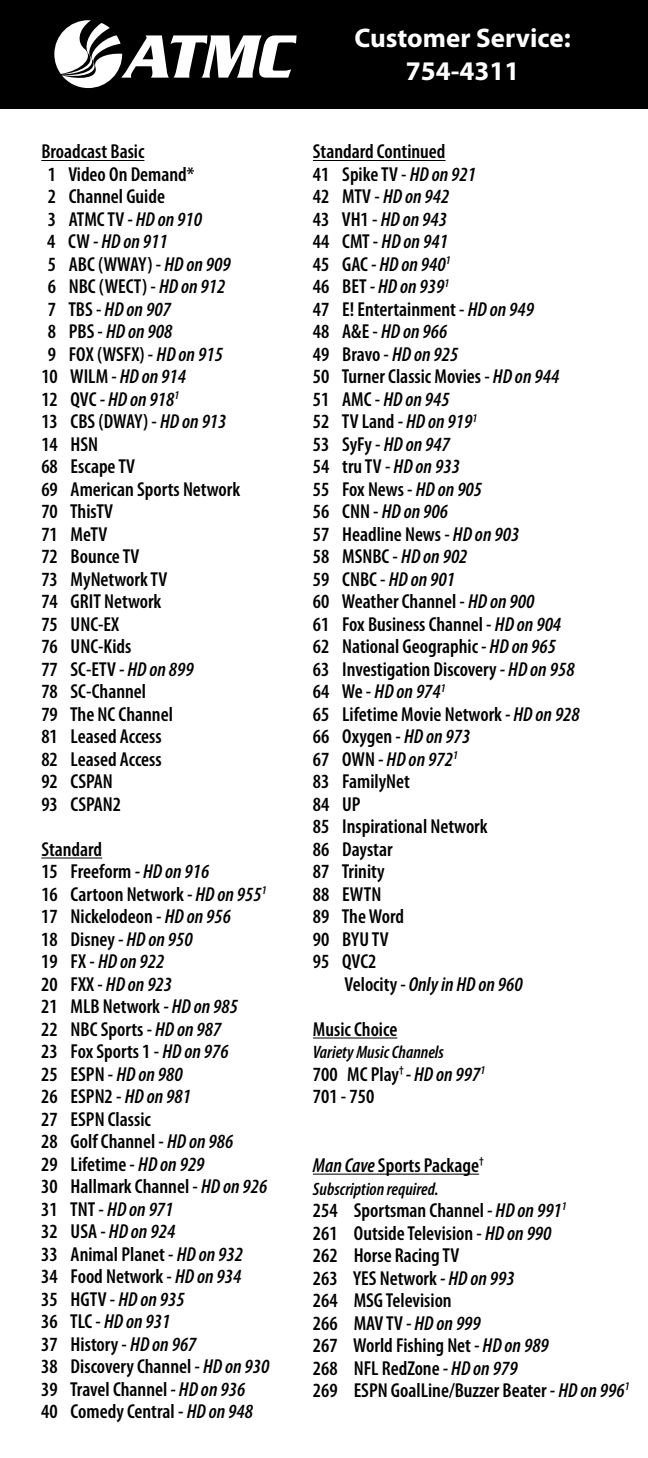
<style>
.page{position:relative;width:648px;height:1458px;background:#fff}
.page>*{position:absolute;margin:0;border:0;box-sizing:border-box;transform-origin:0 0}
.t1{font:700 27px/32.4px "Myriad Pro";color:#fff;text-align:center}
.t2{font:600 condensed 20.25px/22.5px "Myriad Pro";color:#000}
.t3{font:italic 600 condensed 20.25px "Myriad Pro";color:#000}
.t4{font:italic 600 condensed 18px "Myriad Pro";color:#000}
.s1{font-style:normal}
.s2{font-style:italic}
</style>
<div class="page">
<div style="left:0;top:0;width:648px;height:109px;background:#000"></div>
<svg style="left:54px;top:20px;width:243px;height:68px"></svg>
<hr style="left:41px;top:160px;width:103px;height:1px;background:#000">
<hr style="left:41px;top:858px;width:61px;height:1px;background:#000">
<hr style="left:313px;top:160px;width:133px;height:1px;background:#000">
<hr style="left:313px;top:1038px;width:84px;height:1px;background:#000">
<hr style="left:313px;top:1174px;width:166px;height:1px;background:#000">
<p class="t2" style="left:41px;top:141px;width:105px">Broadcast Basic</p>
<p class="t2" style="left:48px;top:163px;width:148px">1 Video On Demand*</p>
<p class="t2" style="left:48px;top:186px;width:119px">2 Channel Guide</p>
<p class="t3" style="left:48px;top:207px;width:156px"><span class="s1">3 ATMC TV</span> - HD on 910</p>
<p class="t3" style="left:47px;top:229px;width:122px"><span class="s1">4 CW</span> - HD on 911</p>
<p class="t2" style="left:48px;top:253px;width:185px">5 ABC (WWAY) - <span class="s2">HD on 909</span></p>
<p class="t2" style="left:48px;top:276px;width:179px">6 NBC (WECT) - <span class="s2">HD on 912</span></p>
<p class="t3" style="left:48px;top:297px;width:125px"><span class="s1">7 TBS -</span> HD on 907</p>
<p class="t3" style="left:48px;top:319px;width:126px"><span class="s1">8 PBS -</span> HD on 908</p>
<p class="t2" style="left:48px;top:343px;width:177px">9 FOX (WSFX) - <span class="s2">HD on 915</span></p>
<p class="t2" style="left:41px;top:366px;width:146px">10 WILM - <span class="s2">HD on 914</span></p>
<p class="t3" style="left:41px;top:387px;width:139px"><span class="s1">12 QVC</span> - HD on 918<sup>1</sup></p>
<p class="t2" style="left:41px;top:411px;width:187px">13 CBS (DWAY) - <span class="s2">HD on 913</span></p>
<p class="t2" style="left:41px;top:433px;width:58px">14 HSN</p>
<p class="t2" style="left:41px;top:456px;width:95px">68 Escape TV</p>
<p class="t2" style="left:41px;top:478px;width:200px">69 American Sports Network</p>
<p class="t2" style="left:41px;top:501px;width:73px">70 ThisTV</p>
<p class="t2" style="left:41px;top:523px;width:67px">71 MeTV</p>
<p class="t2" style="left:41px;top:546px;width:100px">72 Bounce TV</p>
<p class="t2" style="left:41px;top:568px;width:128px">73 MyNetwork TV</p>
<p class="t2" style="left:41px;top:591px;width:122px">74 GRIT Network</p>
<p class="t2" style="left:41px;top:613px;width:79px">75 UNC-EX</p>
<p class="t2" style="left:41px;top:636px;width:92px">76 UNC-Kids</p>
<p class="t2" style="left:41px;top:658px;width:154px">77 SC-ETV <span class="s2">- HD on 899</span></p>
<p class="t2" style="left:41px;top:681px;width:106px">78 SC-Channel</p>
<p class="t2" style="left:41px;top:703px;width:133px">79 The NC Channel</p>
<p class="t2" style="left:41px;top:726px;width:122px">81 Leased Access</p>
<p class="t2" style="left:41px;top:748px;width:122px">82 Leased Access</p>
<p class="t2" style="left:41px;top:771px;width:73px">92 CSPAN</p>
<p class="t2" style="left:41px;top:793px;width:81px">93 CSPAN2</p>
<p class="t2" style="left:41px;top:838px;width:230px">Standard<br>15 Freeform <span class="s2">- HD on 916<br></span>16 Cartoon Network <span class="s2">- HD on 955</span><sup>1<br></sup>17 Nickelodeon - <span class="s2">HD on 956<br></span>18 Disney <span class="s2">- HD on 950<br></span>19 FX - <span class="s2">HD on 922<br></span>20 FXX - <span class="s2">HD on 923<br></span>21 MLB Network <span class="s2">- HD on 985<br></span>22 NBC Sports - <span class="s2">HD on 987<br></span>23 Fox Sports 1 - <span class="s2">HD on 976<br></span>25 ESPN - <span class="s2">HD on 980<br></span>26 ESPN2 - <span class="s2">HD on 981<br></span>27 ESPN Classic<br>28 Golf Channel - <span class="s2">HD on 986<br></span>29 Lifetime - <span class="s2">HD on 929<br></span>30 Hallmark Channel - <span class="s2">HD on 926<br></span>31 TNT - <span class="s2">HD on 971<br></span>32 USA - <span class="s2">HD on 924<br></span>33 Animal Planet - <span class="s2">HD on 932<br></span>34 Food Network - <span class="s2">HD on 934<br></span>35 HGTV - <span class="s2">HD on 935<br></span>36 TLC - <span class="s2">HD on 931<br></span>37 History - <span class="s2">HD on 967<br></span>38 Discovery Channel <span class="s2">- HD on 930<br></span>39 Travel Channel <span class="s2">- HD on 936<br></span>40 Comedy Central - <span class="s2">HD on 948</span></p>
<h1 class="t1" style="left:355px;top:21px;width:218px">Customer Service:<br>754-4311</h1>
<p class="t2" style="left:313px;top:141px;width:134px">Standard Continued</p>
<p class="t2" style="left:313px;top:163px;width:165px">41 Spike TV - <span class="s2">HD on 921</span></p>
<p class="t3" style="left:313px;top:184px;width:138px"><span class="s1">42 MTV -</span> HD on 942</p>
<p class="t3" style="left:313px;top:207px;width:136px"><span class="s1">43 VH1 -</span> HD on 943</p>
<p class="t3" style="left:313px;top:229px;width:137px"><span class="s1">44 CMT -</span> HD on 941</p>
<p class="t3" style="left:313px;top:252px;width:139px"><span class="s1">45 GAC</span> - HD on 940<sup>1</sup></p>
<p class="t3" style="left:313px;top:274px;width:138px"><span class="s1">46 BET</span> - HD on 939<sup>1</sup></p>
<p class="t2" style="left:313px;top:298px;width:223px">47 E! Entertainment - <span class="s2">HD on 949</span></p>
<p class="t3" style="left:313px;top:319px;width:136px"><span class="s1">48 A&amp;E -</span> HD on 966</p>
<p class="t2" style="left:313px;top:343px;width:147px">49 Bravo - <span class="s2">HD on 925</span></p>
<p class="t2" style="left:313px;top:366px;width:248px">50 Turner Classic Movies - <span class="s2">HD on 944</span></p>
<p class="t3" style="left:313px;top:387px;width:138px"><span class="s1">51 AMC -</span> HD on 945</p>
<p class="t2" style="left:313px;top:411px;width:166px">52 TV Land <span class="s2">- HD on 919</span><sup>1</sup></p>
<p class="t2" style="left:313px;top:433px;width:139px">53 SyFy - <span class="s2">HD on 947</span></p>
<p class="t2" style="left:313px;top:456px;width:149px">54 tru TV - <span class="s2">HD on 933</span></p>
<p class="t2" style="left:313px;top:478px;width:171px">55 Fox News - <span class="s2">HD on 905</span></p>
<p class="t3" style="left:313px;top:499px;width:137px"><span class="s1">56 CNN -</span> HD on 906</p>
<p class="t2" style="left:313px;top:523px;width:208px">57 Headline News - <span class="s2">HD on 903</span></p>
<p class="t2" style="left:313px;top:546px;width:156px">58 MSNBC - <span class="s2">HD on 902</span></p>
<p class="t2" style="left:313px;top:568px;width:144px">59 CNBC - <span class="s2">HD on 901</span></p>
<p class="t2" style="left:313px;top:591px;width:223px">60 Weather Channel - <span class="s2">HD on 900</span></p>
<p class="t2" style="left:313px;top:613px;width:250px">61 Fox Business Channel - <span class="s2">HD on 904</span></p>
<p class="t2" style="left:313px;top:636px;width:245px">62 National Geographic <span class="s2">- HD on 965</span></p>
<p class="t2" style="left:313px;top:658px;width:263px">63 Investigation Discovery <span class="s2">- HD on 958</span></p>
<p class="t3" style="left:313px;top:679px;width:134px"><span class="s1">64 We -</span> HD on 974<sup>1</sup></p>
<p class="t2" style="left:313px;top:703px;width:268px">65 Lifetime Movie Network <span class="s2">- HD on 928</span></p>
<p class="t2" style="left:313px;top:726px;width:159px">66 Oxygen - <span class="s2">HD on 973</span></p>
<p class="t3" style="left:313px;top:747px;width:146px"><span class="s1">67 OWN</span> - HD on 972<sup>1</sup></p>
<p class="t2" style="left:313px;top:771px;width:99px">83 FamilyNet</p>
<p class="t2" style="left:313px;top:793px;width:49px">84 UP</p>
<p class="t2" style="left:313px;top:816px;width:176px">85 Inspirational Network</p>
<p class="t2" style="left:313px;top:838px;width:81px">86 Daystar</p>
<p class="t2" style="left:313px;top:861px;width:73px">87 Trinity</p>
<p class="t2" style="left:313px;top:883px;width:70px">88 EWTN</p>
<p class="t2" style="left:313px;top:906px;width:93px">89 The Word</p>
<p class="t2" style="left:313px;top:928px;width:77px">90 BYU TV</p>
<p class="t2" style="left:313px;top:951px;width:65px">95 QVC2</p>
<p class="t3" style="left:344px;top:972px;width:180px"><span class="s1">Velocity -</span> Only in HD on 960</p>
<p class="t2" style="left:313px;top:1018px;width:86px">Music Choice</p>
<p class="t4" style="left:313px;top:1041px;width:133px">Variety Music Channels</p>
<p class="t2" style="left:313px;top:1063px;width:174px">700 MC Play<sup>†</sup> <span class="s2">- HD on 997</span><sup>1<br></sup>701 - 750</p>
<p class="t2" style="left:313px;top:1155px;width:173px"><span class="s2">Man Cave</span> Sports Package<sup>†</sup></p>
<p class="t4" style="left:313px;top:1178px;width:127px">Subscription required.</p>
<p class="t2" style="left:313px;top:1200px;width:318px">254 Sportsman Channel <span class="s2">- HD on 991</span><sup>1<br></sup>261 Outside Television - <span class="s2">HD on 990<br></span>262 Horse Racing TV<br>263 YES Network <span class="s2">- HD on 993<br></span>264 MSG Television<br>266 MAV TV <span class="s2">- HD on 999<br></span>267 World Fishing Net <span class="s2">- HD on 989<br></span>268 NFL RedZone <span class="s2">- HD on 979<br></span>269 ESPN GoalLine/Buzzer Beater <span class="s2">- HD on 996</span><sup>1</sup></p>
</div>
